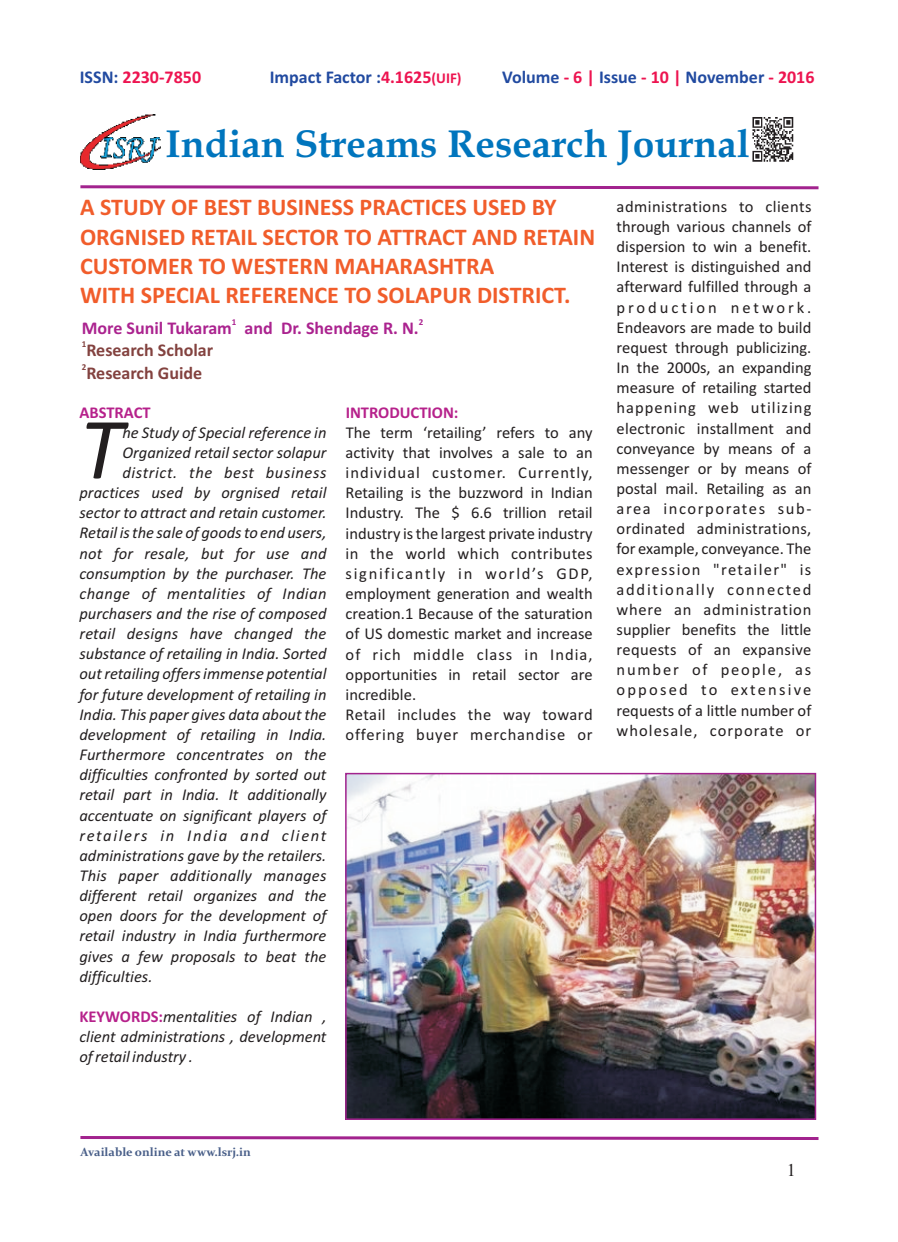
<style>
.page{position:relative;width:898px;height:1242px;background:#fff}
.page>*{position:absolute;margin:0;border:0;box-sizing:border-box;transform-origin:0 0}
.t1{font:italic 88.2px "Calibri";color:#231f20}
.t2{font:700 39px "Book Antiqua";color:#0075bd}
.t3{font:700 24px/29.2px "Calibri";color:#f15d2b}
.t4{font:700 18px "Calibri";color:#214aa0}
.t5{font:700 18px "Calibri";color:#ab238f}
.t6{font:700 18px "Calibri";color:#83423f}
.t7{font:700 18px "Calibri";color:#ed1450}
.t8{font:18px "Times New Roman";color:#231f20}
.t9{font:16.5px/20.1px "Calibri";color:#231f20}
.t10{font:italic 16.5px/20.1px "Calibri";color:#231f20}
.t11{font:italic 16.5px "Calibri";letter-spacing:.025em;color:#231f20}
.t12{font:italic 16.5px "Calibri";letter-spacing:.1em;color:#231f20}
.t13{font:italic 16.5px "Calibri";letter-spacing:.035em;color:#231f20}
.t14{font:700 16.5px "Calibri";color:#b6218b}
.t15{font:700 12px "Constantia";color:#485e88}
.t16{font:700 9px "Calibri";color:#ab238f}
.t17{font:700 9px "Calibri";color:#83423f}
.s1{color:#214aa0}
.s2{color:#ed1450}
.s3{font-size:15px;color:#ed1450}
.s4{font-weight:700;font-style:normal;color:#b6218b}
</style>
<div class="page">
<img style="left:752px;top:117px;width:42px;height:45px">
<svg style="left:80px;top:185px;width:739px;height:5px"></svg>
<svg style="left:80px;top:1136px;width:739px;height:4px;background:#b859a9"></svg>
<img style="left:347px;top:775px;width:466px;height:343px">
<img style="left:81px;top:115px;width:80px;height:54px">
<p class="t7" style="left:80px;top:69px;width:123px"><span class="s1">ISSN:</span> 2230-7850</p>
<p class="t4" style="left:270px;top:69px;width:193px">Impact Factor :<span class="s2">4.1625</span><span class="s3">(UIF)</span></p>
<p class="t4" style="left:502px;top:69px;width:314px">Volume <span class="s2">- 6 |</span> Issue <span class="s2">- 10 |</span> November <span class="s2">- 2016</span></p>
<h2 class="t2" style="left:165px;top:128px;width:585px">Indian Streams Research Journal</h2>
<h3 class="t3" style="left:80px;top:194px;width:516px">A STUDY OF BEST BUSINESS PRACTICES USED BY ORGNISED RETAIL SECTOR TO ATTRACT AND RETAIN CUSTOMER TO WESTERN MAHARASHTRA<br>WITH SPECIAL REFERENCE TO SOLAPUR DISTRICT.</h3>
<p class="t16" style="left:232px;top:318px;width:6px">1</p>
<p class="t16" style="left:418px;top:318px;width:6px">2</p>
<p class="t5" style="left:82px;top:320px;width:338px">More Sunil Tukaram and Dr. Shendage R. N.</p>
<p class="t17" style="left:82px;top:340px;width:6px">1</p>
<p class="t6" style="left:86px;top:343px;width:128px">Research Scholar</p>
<p class="t17" style="left:82px;top:363px;width:6px">2</p>
<p class="t6" style="left:86px;top:365px;width:117px">Research Guide</p>
<p class="t14" style="left:79px;top:405px;width:73px">ABSTRACT</p>
<h1 class="t1" style="left:79px;top:412px;width:44px">T</h1>
<p class="t10" style="left:122px;top:423px;width:205px">he Study of Special reference in</p>
<p class="t10" style="left:122px;top:444px;width:205px">Organized retail sector solapur</p>
<p class="t13" style="left:122px;top:465px;width:205px">district. the best business</p>
<p class="t10" style="left:79px;top:484px;width:248px">practices used by orgnised retail</p>
<p class="t10" style="left:79px;top:504px;width:248px">sector to attract and retain customer.</p>
<p class="t10" style="left:79px;top:524px;width:248px">Retail is the sale of goods to end users,</p>
<p class="t10" style="left:79px;top:544px;width:248px">not for resale, but for use and</p>
<p class="t10" style="left:79px;top:564px;width:248px">consumption by the purchaser. The</p>
<p class="t11" style="left:79px;top:586px;width:248px">change of mentalities of Indian</p>
<p class="t10" style="left:79px;top:605px;width:248px">purchasers and the rise of composed</p>
<p class="t10" style="left:79px;top:625px;width:248px">retail designs have changed the</p>
<p class="t10" style="left:79px;top:645px;width:248px">substance of retailing in India. Sorted</p>
<p class="t10" style="left:79px;top:665px;width:248px">out retailing offers immense potential</p>
<p class="t10" style="left:79px;top:685px;width:248px">for future development of retailing in</p>
<p class="t10" style="left:79px;top:705px;width:248px">India. This paper gives data about the</p>
<p class="t10" style="left:79px;top:726px;width:248px">development of retailing in India.</p>
<p class="t10" style="left:79px;top:746px;width:248px">Furthermore concentrates on the</p>
<p class="t10" style="left:79px;top:766px;width:248px">difficulties confronted by sorted out</p>
<p class="t10" style="left:79px;top:786px;width:248px">retail part in India. It additionally</p>
<p class="t10" style="left:79px;top:806px;width:248px">accentuate on significant players of</p>
<p class="t12" style="left:79px;top:828px;width:248px">retailers in India and client</p>
<p class="t10" style="left:79px;top:846px;width:248px">administrations gave by the retailers.</p>
<p class="t10" style="left:79px;top:867px;width:248px">This paper additionally manages</p>
<p class="t10" style="left:79px;top:887px;width:248px">different retail organizes and the</p>
<p class="t10" style="left:79px;top:907px;width:248px">open doors for the development of</p>
<p class="t10" style="left:79px;top:927px;width:248px">retail industry in India furthermore</p>
<p class="t10" style="left:79px;top:947px;width:248px">gives a few proposals to beat the</p>
<p class="t10" style="left:79px;top:967px;width:75px">difficulties.</p>
<p class="t10" style="left:79px;top:1007px;width:248px"><span class="s4">KEYWORDS:</span>mentalities of Indian ,</p>
<p class="t10" style="left:79px;top:1028px;width:248px">client administrations , development of retail industry .</p>
<p class="t14" style="left:345px;top:405px;width:114px">INTRODUCTION:</p>
<p class="t9" style="left:345px;top:424px;width:248px">The term ‘retailing’ refers to any activity that involves a sale to an individual customer. Currently,<br>Retailing is the buzzword in Indian<br>Industry. The $ 6.6 trillion retail industry is the largest private industry in the world which contributes significantly in world’s GDP, employment generation and wealth creation.1 Because of the saturation of US domestic market and increase of rich middle class in India, opportunities in retail sector are incredible.<br>Retail includes the way toward offering buyer merchandise or</p>
<p class="t9" style="left:616px;top:198px;width:196px;text-align:justify">administrations to clients through various channels of dispersion to win a benefit.<br>Interest is distinguished and afterward fulfilled through a production network.<br>Endeavors are made to build request through publicizing.<br>In the 2000s, an expanding measure of retailing started happening web utilizing electronic installment and conveyance by means of a messenger or by means of postal mail. Retailing as an area incorporates sub&shy;ordinated administrations, for example, conveyance. The expression "retailer" is additionally connected where an administration supplier benefits the little requests of an expansive number of people, as opposed to extensive requests of a little number of wholesale, corporate or</p>
<p class="t15" style="left:80px;top:1147px;width:172px">Available online at www.lsrj.in</p>
<p class="t8" style="left:786px;top:1164px;width:10px">1</p>
</div>
